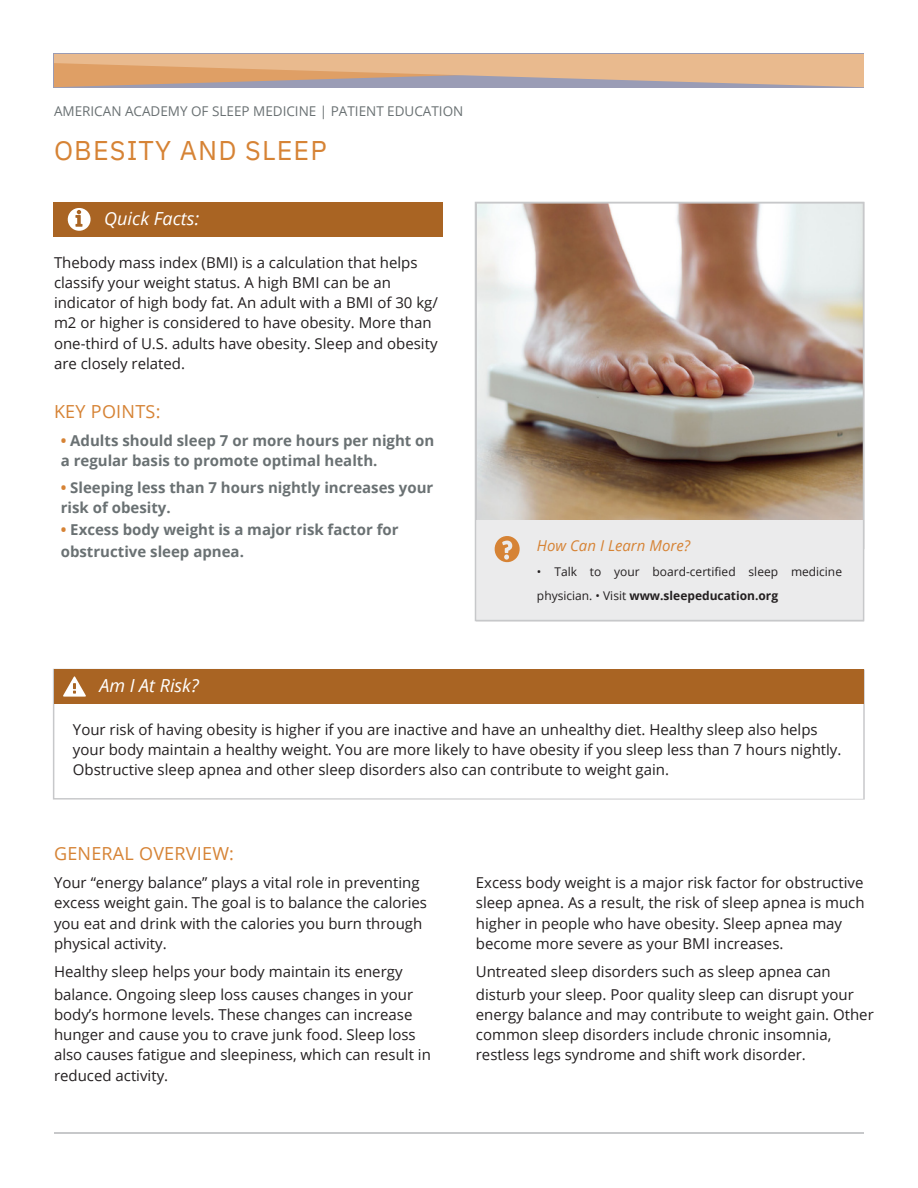
<style>
.page{position:relative;width:918px;height:1188px;background:#fff}
.page>*{position:absolute;margin:0;border:0;box-sizing:border-box;transform-origin:0 0}
.t1{font:27px "IBM Plex Sans";letter-spacing:.04em;color:#d68335}
.t2{font:18px "Open Sans";letter-spacing:.015em;color:#d68335}
.t3{font:italic 18px "Open Sans";letter-spacing:.005em;color:#fff}
.t4{font:15px/20.2px "Open Sans";color:#231f20}
.t5{font:700 15px "Open Sans";color:#6a7173}
.t6{font:italic 15px "Open Sans";color:#d68335}
.t7{font:13.5px "Open Sans";color:#6a7173}
.t8{font:12px/24.8px "Open Sans";color:#231f20}
.s1{color:#d68335}
.s2{font-weight:700}
</style>
<div class="page">
<div style="left:54px;top:202px;width:388px;height:34px;background:#a96423"></div>
<svg style="left:67px;top:208px;width:24px;height:23px"></svg>
<svg style="left:54px;top:54px;width:810px;height:33px;background:#d9af8d"></svg>
<hr style="left:54px;top:1133px;width:810px;height:1px;background:#c7c8ca">
<svg style="left:53px;top:669px;width:812px;height:131px"></svg>
<div style="left:54px;top:670px;width:809px;height:33px;background:#a96423"></div>
<svg style="left:63px;top:676px;width:23px;height:21px"></svg>
<img style="left:475px;top:202px;width:389px;height:419px">
<p class="t7" style="left:54px;top:102px;width:411px">AMERICAN ACADEMY OF SLEEP MEDICINE | PATIENT EDUCATION</p>
<p class="t1" style="left:54px;top:133px;width:274px">OBESITY AND SLEEP</p>
<p class="t3" style="left:104px;top:206px;width:97px">Quick Facts:</p>
<p class="t4" style="left:54px;top:252px;width:386px">Thebody mass index (BMI) is a calculation that helps classify your weight status. A high BMI can be an indicator of high body fat. An adult with a BMI of 30 kg/ m2 or higher is considered to have obesity. More than one-third of U.S. adults have obesity. Sleep and obesity are closely related.</p>
<p class="t2" style="left:54px;top:398px;width:108px">KEY POINTS:</p>
<p class="t5" style="left:61px;top:430px;width:375px"><span class="s1">•</span> Adults should sleep 7 or more hours per night on</p>
<p class="t5" style="left:61px;top:450px;width:318px">a regular basis to promote optimal health.</p>
<p class="t5" style="left:61px;top:477px;width:374px"><span class="s1">•</span> Sleeping less than 7 hours nightly increases your</p>
<p class="t5" style="left:61px;top:497px;width:111px">risk of obesity.</p>
<p class="t5" style="left:61px;top:519px;width:339px"><span class="s1">•</span> Excess body weight is a major risk factor for</p>
<p class="t5" style="left:61px;top:541px;width:185px">obstructive sleep apnea.</p>
<p class="t3" style="left:99px;top:673px;width:101px">Am I At Risk?</p>
<p class="t6" style="left:537px;top:535px;width:155px">How Can I Learn More?</p>
<p class="t8" style="left:537px;top:558px;width:307px">• Talk to your board-certified sleep medicine physician. • Visit <span class="s2">www.sleepeducation.org</span></p>
<p class="t4" style="left:73px;top:719px;width:770px">Your risk of having obesity is higher if you are inactive and have an unhealthy diet. Healthy sleep also helps your body maintain a healthy weight. You are more likely to have obesity if you sleep less than 7 hours nightly.<br>Obstructive sleep apnea and other sleep disorders also can contribute to weight gain.</p>
<p class="t2" style="left:54px;top:841px;width:182px">GENERAL OVERVIEW:</p>
<p class="t4" style="left:54px;top:872px;width:375px">Your “energy balance” plays a vital role in preventing excess weight gain. The goal is to balance the calories you eat and drink with the calories you burn through physical activity.</p>
<p class="t4" style="left:54px;top:961px;width:350px">Healthy sleep helps your body maintain its energy</p>
<p class="t4" style="left:54px;top:984px;width:361px">balance. Ongoing sleep loss causes changes in your</p>
<p class="t4" style="left:54px;top:1004px;width:360px">body’s hormone levels. These changes can increase</p>
<p class="t4" style="left:54px;top:1024px;width:363px">hunger and cause you to crave junk food. Sleep loss</p>
<p class="t4" style="left:54px;top:1044px;width:378px">also causes fatigue and sleepiness, which can result in</p>
<p class="t4" style="left:54px;top:1065px;width:116px">reduced activity.</p>
<p class="t4" style="left:476px;top:872px;width:390px">Excess body weight is a major risk factor for obstructive sleep apnea. As a result, the risk of sleep apnea is much higher in people who have obesity. Sleep apnea may become more severe as your BMI increases.</p>
<p class="t4" style="left:476px;top:961px;width:356px">Untreated sleep disorders such as sleep apnea can</p>
<p class="t4" style="left:476px;top:984px;width:379px">disturb your sleep. Poor quality sleep can disrupt your</p>
<p class="t4" style="left:476px;top:1004px;width:399px">energy balance and may contribute to weight gain. Other</p>
<p class="t4" style="left:476px;top:1024px;width:357px">common sleep disorders include chronic insomnia,</p>
<p class="t4" style="left:476px;top:1044px;width:332px">restless legs syndrome and shift work disorder.</p>
</div>
